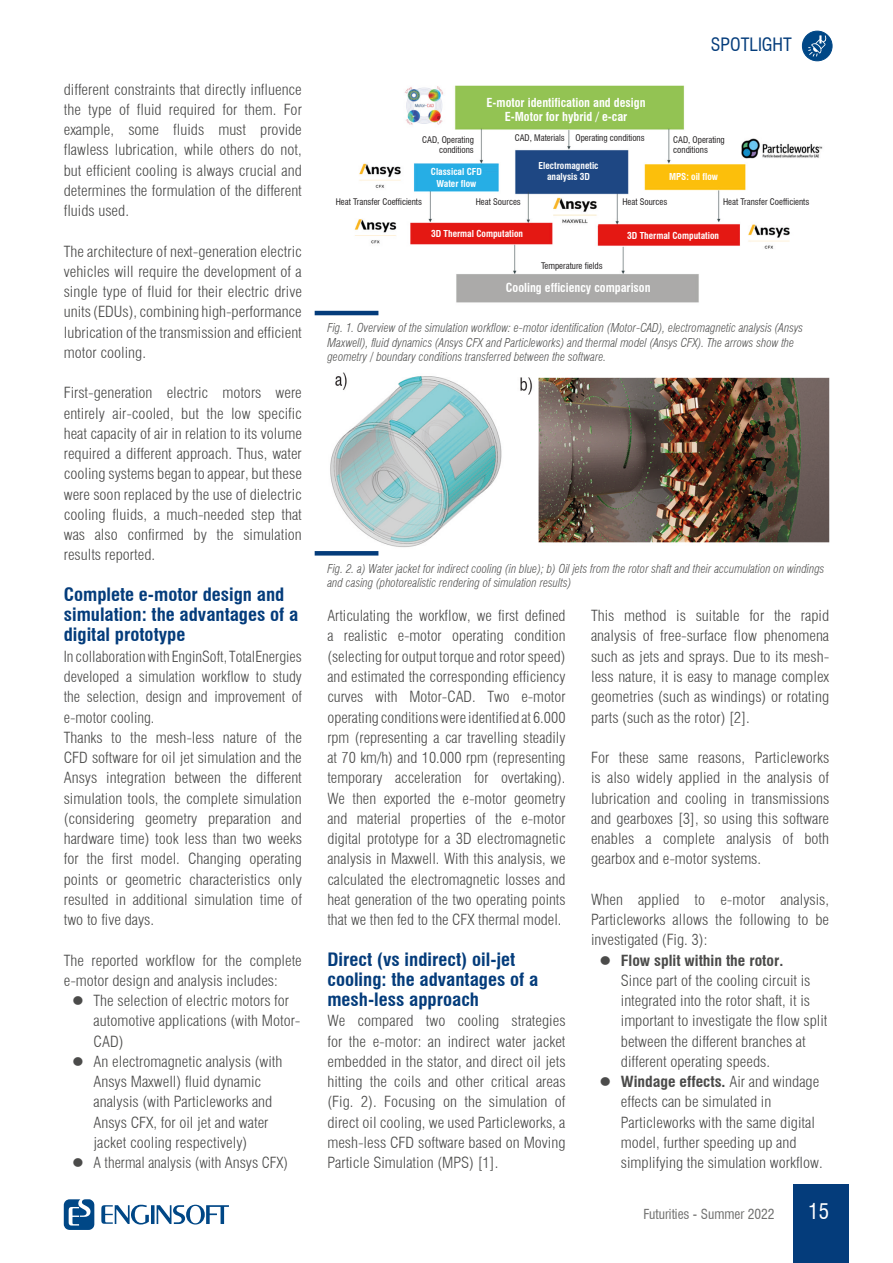
<style>
.page{position:relative;width:893px;height:1263px;background:#fff}
.page>*{position:absolute;margin:0;border:0;box-sizing:border-box;transform-origin:0 0}
.t1{font:condensed 21px "Swiss 721 BT";color:#fff}
.t2{font:700 condensed 18px/20.2px "Swiss 721 BT";color:#043c7b;scale:1.05 1}
.t3{font:condensed 18px "Swiss 721 BT";color:#043c7b}
.t4{font:300 condensed 15px/20.2px "Swiss 721 BT";color:#4b4b4a;text-align:justify;scale:1.05 1}
.t5{font:300 condensed 15px/20.2px "Swiss 721 BT";color:#4b4b4a}
.t6{font:700 condensed 15px "Swiss 721 BT";color:#4b4b4a;scale:1.05 1}
.t7{font:condensed 13.5px "Swiss 721 BT";color:#70706f}
.t8{font:700 condensed 12.15px/14.5px "Swiss 721 BT";color:#fff;text-align:center}
.t9{font:italic 300 condensed 12px/14.4px "Swiss 721 BT";color:#575756}
.t10{font:700 condensed 9.3px/11.2px "Swiss 721 BT";color:#fff;text-align:center}
.t11{font:condensed 8.85px/10.6px "Swiss 721 BT";color:#221f20;text-align:right}
.s1{font-weight:700}
</style>
<div class="page">
<div style="left:793px;top:1184px;width:55px;height:79px;background:#043c7b"></div>
<svg style="left:151px;top:1205px;width:4px;height:19px"></svg>
<svg style="left:157px;top:1205px;width:72px;height:19px"></svg>
<svg style="left:101px;top:1204px;width:48px;height:20px"></svg>
<svg style="left:64px;top:1199px;width:30px;height:31px"></svg>
<div style="left:802px;top:31px;width:30px;height:30px;background:#004786;border-radius:50%"></div>
<div style="left:802px;top:31px;width:30px;height:30px;border:1px solid #004786;border-radius:50%"></div>
<svg style="left:808px;top:35px;width:19px;height:22px"></svg>
<img style="left:354px;top:85px;width:469px;height:218px">
<hr style="left:315px;top:311px;width:63px;height:4px;background:#043c7b">
<img style="left:330px;top:373px;width:499px;height:180px">
<svg style="left:315px;top:551px;width:63px;height:4px"></svg>
<p class="t4" style="left:64px;top:79px;width:228px">different constraints that directly influence the type of fluid required for them. For example, some fluids must provide flawless lubrication, while others do not, but efficient cooling is always crucial and determines the formulation of the different fluids used.</p>
<p class="t4" style="left:64px;top:241px;width:228px">The architecture of next-generation electric vehicles will require the development of a single type of fluid for their electric drive units (EDUs), combining high-performance lubrication of the transmission and efficient motor cooling.</p>
<p class="t4" style="left:64px;top:383px;width:228px">First-generation electric motors were entirely air-cooled, but the low specific heat capacity of air in relation to its volume required a different approach. Thus, water cooling systems began to appear, but these were soon replaced by the use of dielectric cooling fluids, a much-needed step that was also confirmed by the simulation results reported.</p>
<p class="t2" style="left:64px;top:584px;width:225px">Complete e-motor design and simulation: the advantages of a digital prototype</p>
<p class="t5" style="left:64px;top:646px;width:240px">In collaboration with EnginSoft, TotalEnergies developed a simulation workflow to study the selection, design and improvement of e-motor cooling.<br>Thanks to the mesh-less nature of the CFD software for oil jet simulation and the Ansys integration between the different simulation tools, the complete simulation (considering geometry preparation and hardware time) took less than two weeks for the first model. Changing operating points or geometric characteristics only resulted in additional simulation time of two to five days.</p>
<p class="t4" style="left:64px;top:950px;width:228px">The reported workflow for the complete e-motor design and analysis includes:</p>
<p class="t4" style="left:94px;top:990px;width:199px;text-align:left">The selection of electric motors for automotive applications (with Motor-<br>CAD)<br>An electromagnetic analysis (with<br>Ansys Maxwell) fluid dynamic analysis (with Particleworks and<br>Ansys CFX, for oil jet and water jacket cooling respectively)<br>A thermal analysis (with Ansys CFX)</p>
<p class="t8" style="left:487px;top:95px;width:161px">E-motor identification and design<br>E-Motor for hybrid / e-car</p>
<p class="t3" style="left:711px;top:34px;width:82px">SPOTLIGHT</p>
<p class="t11" style="left:422px;top:134px;width:53px">CAD, Operating conditions</p>
<p class="t11" style="left:515px;top:133px;width:131px">CAD, Materials Operating conditions</p>
<p class="t11" style="left:673px;top:134px;width:53px;text-align:left">CAD, Operating conditions</p>
<p class="t10" style="left:539px;top:160px;width:61px">Electromagnetic analysis 3D</p>
<p class="t10" style="left:431px;top:166px;width:53px">Classical CFD<br>Water flow</p>
<p class="t10" style="left:669px;top:171px;width:50px">MPS: oil flow</p>
<p class="t11" style="left:336px;top:196px;width:88px">Heat Transfer Coefficients</p>
<p class="t11" style="left:476px;top:196px;width:47px">Heat Sources</p>
<p class="t11" style="left:622px;top:197px;width:47px">Heat Sources</p>
<p class="t11" style="left:723px;top:196px;width:88px">Heat Transfer Coefficients</p>
<p class="t10" style="left:431px;top:228px;width:93px">3D Thermal Computation</p>
<p class="t10" style="left:627px;top:230px;width:93px">3D Thermal Computation</p>
<p class="t11" style="left:541px;top:261px;width:63px">Temperature fields</p>
<p class="t8" style="left:506px;top:280px;width:146px">Cooling efficiency comparison</p>
<p class="t9" style="left:327px;top:321px;width:477px">Fig. 1. Overview of the simulation workflow: e-motor identification (Motor-CAD), electromagnetic analysis (Ansys<br>Maxwell), fluid dynamics (Ansys CFX and Particleworks) and thermal model (Ansys CFX). The arrows show the geometry / boundary conditions transferred between the software.</p>
<p class="t9" style="left:327px;top:561px;width:499px">Fig. 2. a) Water jacket for indirect cooling (in blue); b) Oil jets from the rotor shaft and their accumulation on windings and casing (photorealistic rendering of simulation results)</p>
<p class="t5" style="left:327px;top:606px;width:240px;text-align:justify">Articulating the workflow, we first defined a realistic e-motor operating condition (selecting for output torque and rotor speed) and estimated the corresponding efficiency curves with Motor-CAD. Two e-motor operating conditions were identified at 6.000 rpm (representing a car travelling steadily at 70 km/h) and 10.000 rpm (representing temporary acceleration for overtaking).<br>We then exported the e-motor geometry and material properties of the e-motor digital prototype for a 3D electromagnetic analysis in Maxwell. With this analysis, we calculated the electromagnetic losses and heat generation of the two operating points that we then fed to the CFX thermal model.</p>
<p class="t2" style="left:327px;top:949px;width:202px">Direct (vs indirect) oil-jet cooling: the advantages of a mesh-less approach</p>
<p class="t4" style="left:327px;top:1011px;width:228px">We compared two cooling strategies for the e-motor: an indirect water jacket embedded in the stator, and direct oil jets hitting the coils and other critical areas (Fig. 2). Focusing on the simulation of direct oil cooling, we used Particleworks, a mesh-less CFD software based on Moving Particle Simulation (MPS) [1].</p>
<p class="t4" style="left:591px;top:606px;width:228px">This method is suitable for the rapid analysis of free-surface flow phenomena such as jets and sprays. Due to its mesh&shy;less nature, it is easy to manage complex geometries (such as windings) or rotating parts (such as the rotor) [2].</p>
<p class="t4" style="left:591px;top:747px;width:228px">For these same reasons, Particleworks is also widely applied in the analysis of lubrication and cooling in transmissions and gearboxes [3], so using this software enables a complete analysis of both gearbox and e-motor systems.</p>
<p class="t4" style="left:591px;top:889px;width:228px">When applied to e-motor analysis, Particleworks allows the following to be investigated (Fig. 3):</p>
<p class="t6" style="left:621px;top:951px;width:156px">Flow split within the rotor.</p>
<p class="t4" style="left:621px;top:970px;width:198px;text-align:left">Since part of the cooling circuit is integrated into the rotor shaft, it is important to investigate the flow split between the different branches at different operating speeds.<br><span class="s1">Windage effects.</span> Air and windage effects can be simulated in Particleworks with the same digital model, further speeding up and simplifying the simulation workflow.</p>
<p class="t7" style="left:643px;top:1206px;width:133px">Futurities - Summer 2022</p>
<h1 class="t1" style="left:808px;top:1199px;width:22px">15</h1>
</div>
